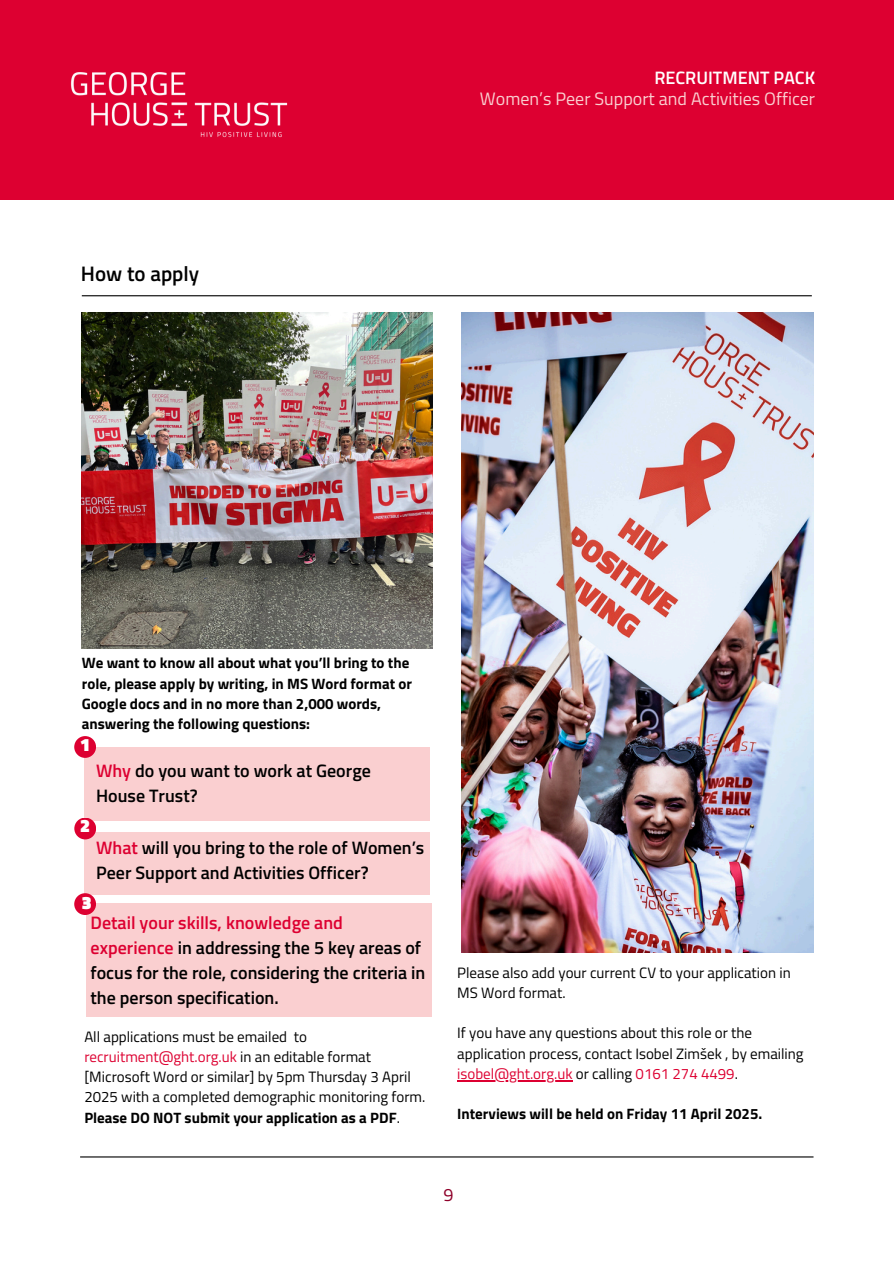
<style>
.page{position:relative;width:894px;height:1264px;background:#fff}
.page>*{position:absolute;margin:0;border:0;box-sizing:border-box;transform-origin:0 0}
.t1{font:600 21px "Titillium Web";color:#000}
.t2{font:600 18px/24.8px "Titillium Web";color:#000}
.t3{font:18px "Titillium Web";color:#facfd0}
.t4{font:600 18px "Titillium Web";color:#fff}
.t5{font:900 18px "Titillium Web";color:#fff}
.t6{font:18px "Titillium Web";color:#8f002a}
.t7{font:15px/20.2px "Titillium Web";color:#000}
.t8{font:700 15px/20.2px "Titillium Web";color:#000}
.t9{font:15px "Titillium Web";color:#dd0031}
.s1{color:#dd0031}
.s2{font-weight:400}
.s3{color:#000}
</style>
<div class="page">
<div style="left:0;top:0;width:893px;height:199px;background:#dd0031"></div>
<hr style="left:82px;top:295px;width:729px;height:1px;background:#000">
<hr style="left:80px;top:1156px;width:733px;height:1px;background:#000">
<img style="left:82px;top:313px;width:350px;height:335px">
<img style="left:461px;top:313px;width:352px;height:639px">
<div style="left:84px;top:747px;width:345px;height:73px;background:#facfd0"></div>
<div style="left:84px;top:832px;width:345px;height:62px;background:#facfd0"></div>
<div style="left:74px;top:736px;width:22px;height:22px;background:#dd0031;border-radius:50%"></div>
<div style="left:74px;top:817px;width:22px;height:22px;background:#dd0031;border-radius:50%"></div>
<hr style="left:457px;top:1080px;width:115px;height:1px;background:#dd0031">
<div style="left:86px;top:903px;width:345px;height:114px;background:#facfd0"></div>
<div style="left:74px;top:893px;width:22px;height:22px;background:#dd0031;border-radius:50%"></div>
<img style="left:70px;top:72px;width:217px;height:66px">
<h4 class="t1" style="left:81px;top:257px;width:120px">How to apply</h4>
<h1 class="t4" style="left:654px;top:64px;width:162px">RECRUITMENT PACK</h1>
<p class="t3" style="left:480px;top:85px;width:336px">Women’s Peer Support and Activities Officer</p>
<p class="t8" style="left:82px;top:652px;width:331px">We want to know all about what you’ll bring to the role, please apply by writing, in MS Word format or Google docs and in no more than 2,000 words, answering the following questions:</p>
<h3 class="t5" style="left:80px;top:730px;width:11px">1</h3>
<h3 class="t2" style="left:96px;top:758px;width:276px"><span class="s1">Why</span> do you want to work at George<br>House Trust?</h3>
<p class="t2" style="left:96px;top:835px;width:329px"><span class="s1">What</span> will you bring to the role of Women’s<br>Peer Support and Activities Officer?</p>
<p class="t5" style="left:80px;top:811px;width:11px">2</p>
<p class="t5" style="left:82px;top:888px;width:11px">3</p>
<p class="t2" style="left:90px;top:910px;width:336px"><span class="s1">Detail your skills, knowledge and experience</span> in addressing the 5 key areas of focus for the role, considering the criteria in the person specification.</p>
<h3 class="t7" style="left:84px;top:1025px;width:342px">All applications must be emailed to <span class="s1">recruitment@ght.org.uk</span> in an editable format [Microsoft Word or similar] by 5pm Thursday 3 April 2025 with a completed demographic monitoring form.</h3>
<p class="t8" style="left:84px;top:1106px;width:317px">Please DO NOT submit your application as a PDF<span class="s2">.</span></p>
<p class="t7" style="left:457px;top:961px;width:335px">Please also add your current CV to your application in<br>MS Word format.</p>
<h5 class="t7" style="left:457px;top:1022px;width:348px">If you have any questions about this role or the application process, contact Isobel Zimšek , by emailing</h5>
<p class="t9" style="left:457px;top:1061px;width:282px">isobel@ght.org.uk <span class="s3">or calling</span> 0161 274 4499<span class="s3">.</span></p>
<p class="t8" style="left:457px;top:1103px;width:306px">Interviews will be held on Friday 11 April 2025.</p>
<p class="t6" style="left:443px;top:1180px;width:12px">9</p>
</div>
